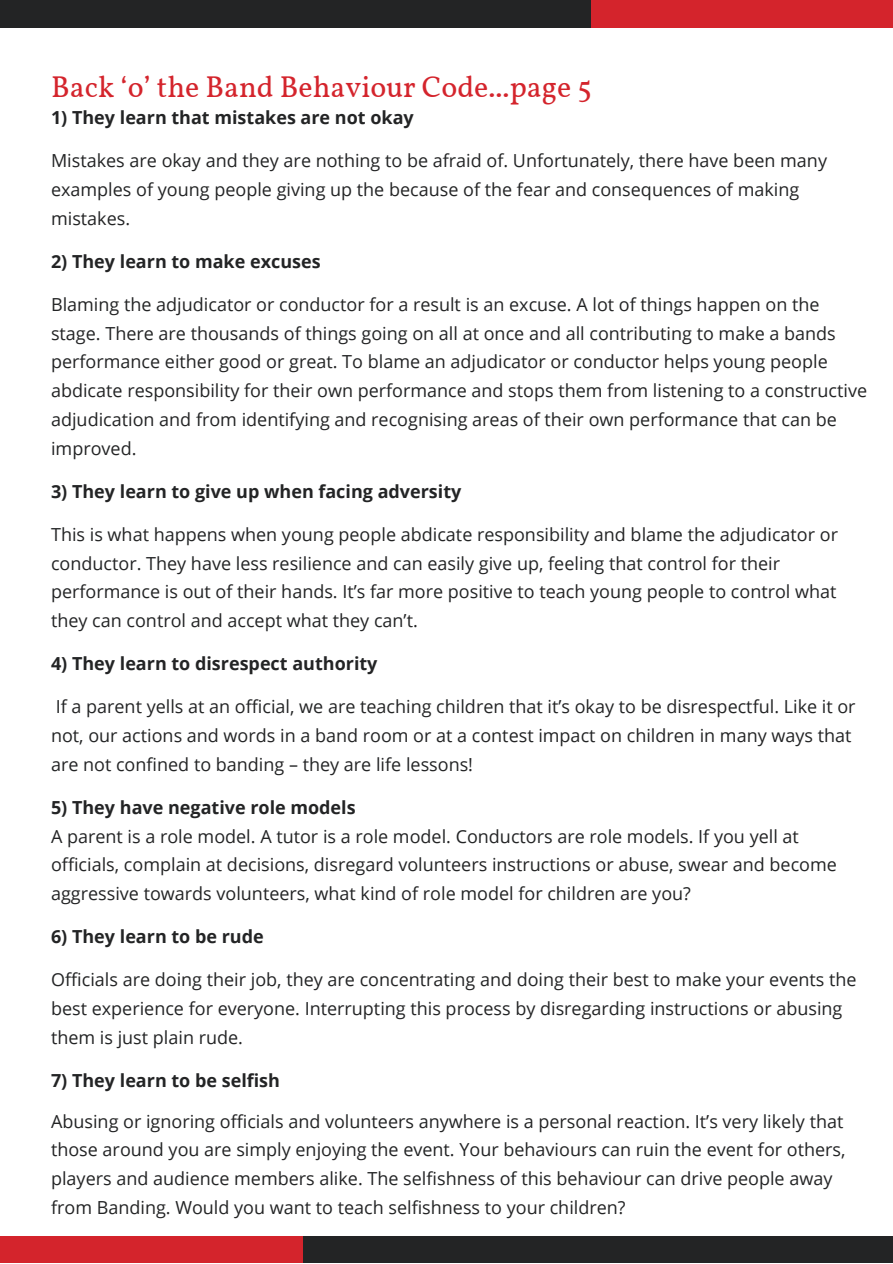
<style>
.page{position:relative;width:893px;height:1264px;background:#fff}
.page>*{position:absolute;margin:0;border:0;box-sizing:border-box;transform-origin:0 0}
.t1{font:30px "Vollkorn";color:#d4242c}
.t2{font:18px/28.8px "Open Sans";color:#232425}
.t3{font:700 18px "Open Sans";color:#232425}
</style>
<div class="page">
<div style="left:0;top:0;width:590px;height:27px;background:#232425"></div>
<div style="left:303px;top:1236px;width:589px;height:26px;background:#232425"></div>
<div style="left:590px;top:0;width:302px;height:28px;background:#d4242c"></div>
<div style="left:0;top:1235px;width:302px;height:27px;background:#d4242c"></div>
<p class="t1" style="left:51px;top:68px;width:542px">Back ‘o’ the Band Behaviour Code...page 5</p>
<p class="t3" style="left:51px;top:105px;width:364px">1) They learn that mistakes are not okay</p>
<p class="t2" style="left:51px;top:146px;width:777px">Mistakes are okay and they are nothing to be afraid of. Unfortunately, there have been many examples of young people giving up the because of the fear and consequences of making mistakes.</p>
<p class="t3" style="left:51px;top:248px;width:271px">2) They learn to make excuses</p>
<p class="t2" style="left:51px;top:289px;width:817px">Blaming the adjudicator or conductor for a result is an excuse. A lot of things happen on the stage. There are thousands of things going on all at once and all contributing to make a bands performance either good or great. To blame an adjudicator or conductor helps young people abdicate responsibility for their own performance and stops them from listening to a constructive adjudication and from identifying and recognising areas of their own performance that can be improved.</p>
<p class="t3" style="left:51px;top:478px;width:412px">3) They learn to give up when facing adversity</p>
<p class="t2" style="left:51px;top:519px;width:788px">This is what happens when young people abdicate responsibility and blame the adjudicator or conductor. They have less resilience and can easily give up, feeling that control for their performance is out of their hands. It’s far more positive to teach young people to control what they can control and accept what they can’t.</p>
<p class="t3" style="left:51px;top:651px;width:328px">4) They learn to disrespect authority</p>
<p class="t2" style="left:51px;top:692px;width:806px">If a parent yells at an official, we are teaching children that it’s okay to be disrespectful. Like it or not, our actions and words in a band room or at a contest impact on children in many ways that are not confined to banding – they are life lessons!</p>
<p class="t3" style="left:51px;top:794px;width:306px">5) They have negative role models</p>
<p class="t2" style="left:51px;top:821px;width:787px">A parent is a role model. A tutor is a role model. Conductors are role models. If you yell at officials, complain at decisions, disregard volunteers instructions or abuse, swear and become aggressive towards volunteers, what kind of role model for children are you?</p>
<p class="t3" style="left:51px;top:924px;width:214px">6) They learn to be rude</p>
<p class="t2" style="left:51px;top:964px;width:807px">Officials are doing their job, they are concentrating and doing their best to make your events the best experience for everyone. Interrupting this process by disregarding instructions or abusing them is just plain rude.</p>
<p class="t3" style="left:51px;top:1067px;width:230px">7) They learn to be selfish</p>
<p class="t2" style="left:51px;top:1106px;width:796px">Abusing or ignoring officials and volunteers anywhere is a personal reaction. It’s very likely that those around you are simply enjoying the event. Your behaviours can ruin the event for others, players and audience members alike. The selfishness of this behaviour can drive people away from Banding. Would you want to teach selfishness to your children?</p>
</div>
